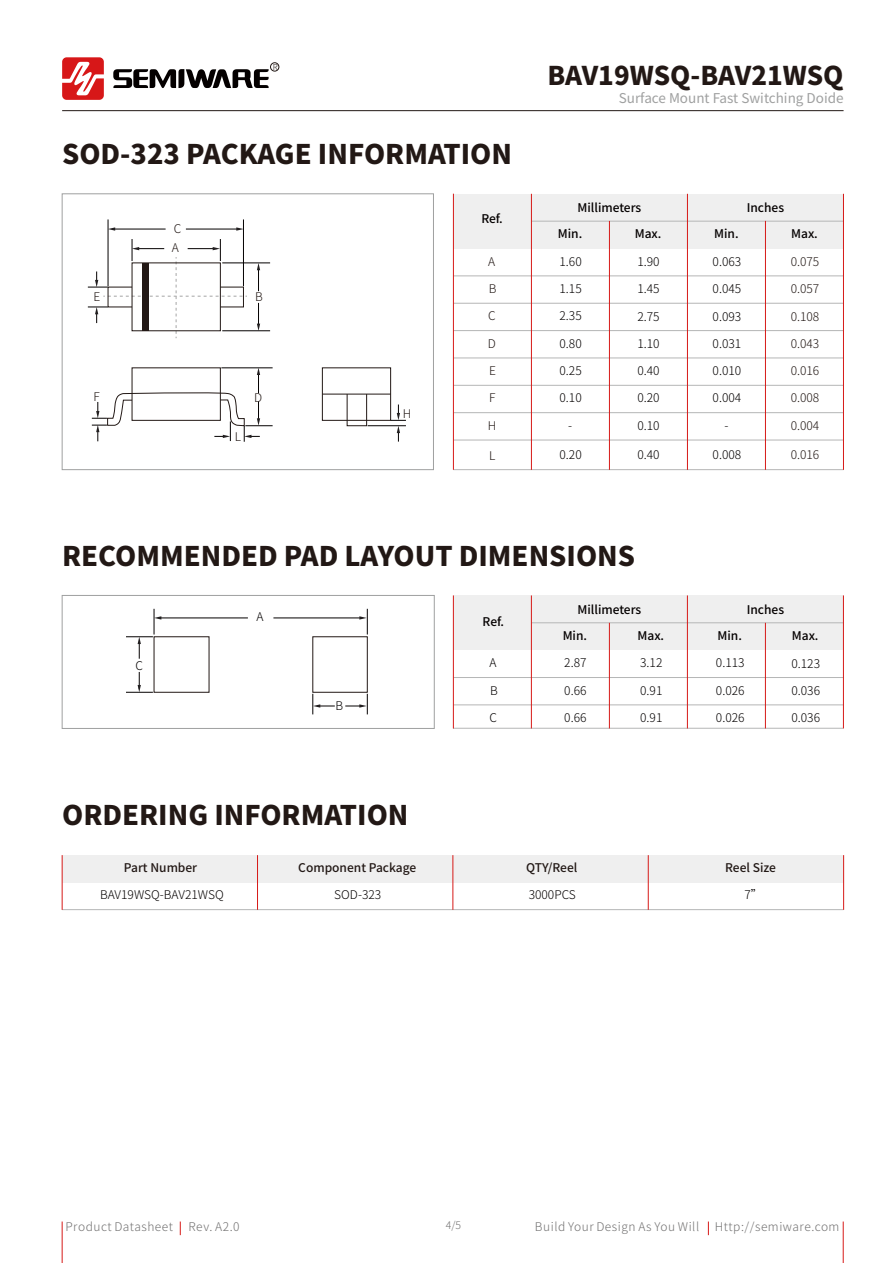
<style>
.page{position:relative;width:893px;height:1263px;background:#fff}
.page>*{position:absolute;margin:0;border:0;box-sizing:border-box;transform-origin:0 0}
.t1{font:800 27px "Source Han Sans CN";color:#221815}
.t2{font:800 25.8px "Source Han Sans CN";color:#221815}
.t3{font:13.5px "Source Han Sans CN";color:#9fa0a0}
.t4{font:300 12px "Source Han Sans CN";color:#040000}
.t5{font:500 12px "Source Han Sans CN";color:#040000}
.t6{font:300 12px "Source Han Sans CN";letter-spacing:.045em;color:#727171}
.t7{font:300 12px "Source Han Sans CN";color:#221815}
.t8{font:500 12px "Source Han Sans CN";color:#221815}
.t9{font:300 10.5px "Source Han Sans CN";color:#727171}
.t10{font:300 8.25px "Source Han Sans CN";color:#221815}
</style>
<div class="page">
<hr style="left:62px;top:110px;width:781px;height:1px;background:#221815">
<svg style="left:62px;top:57px;width:42px;height:43px"></svg>
<svg style="left:113px;top:69px;width:156px;height:19px"></svg>
<div style="left:270px;top:63px;width:9px;height:8px;border:1px solid #221815;border-radius:50%"></div>
<div style="left:62px;top:855px;width:782px;height:27px;background:#efefef"></div>
<hr style="left:62px;top:909px;width:781px;height:1px;background:#b5b6b6">
<hr style="left:648px;top:855px;width:1px;height:55px;background:#d71a18">
<hr style="left:843px;top:855px;width:1px;height:55px;background:#d71a18">
<hr style="left:257px;top:855px;width:1px;height:55px;background:#d71a18">
<hr style="left:453px;top:855px;width:1px;height:55px;background:#d71a18">
<hr style="left:62px;top:855px;width:1px;height:55px;background:#d71a18">
<div style="left:453px;top:595px;width:391px;height:55px;background:#efefef"></div>
<hr style="left:531px;top:622px;width:313px;height:1px;background:#b5b6b6">
<hr style="left:453px;top:677px;width:391px;height:1px;background:#b5b6b6">
<hr style="left:453px;top:705px;width:390px;height:1px;background:#b5b6b6">
<hr style="left:453px;top:728px;width:390px;height:1px;background:#b5b6b6">
<div style="left:62px;top:595px;width:372px;height:134px;border:1px solid #9fa0a0"></div>
<hr style="left:531px;top:595px;width:1px;height:133px;background:#d71a18">
<hr style="left:765px;top:623px;width:1px;height:105px;background:#d71a18">
<hr style="left:843px;top:595px;width:1px;height:133px;background:#d71a18">
<hr style="left:687px;top:595px;width:1px;height:133px;background:#d71a18">
<hr style="left:609px;top:623px;width:1px;height:105px;background:#d71a18">
<hr style="left:453px;top:595px;width:1px;height:133px;background:#d71a18">
<hr style="left:274px;top:618px;width:85px;height:1px;background:#040000">
<hr style="left:161px;top:618px;width:86px;height:1px;background:#040000">
<svg style="left:126px;top:609px;width:35px;height:49px"></svg>
<svg style="left:126px;top:672px;width:26px;height:21px"></svg>
<svg style="left:359px;top:609px;width:9px;height:25px"></svg>
<svg style="left:346px;top:694px;width:22px;height:20px"></svg>
<svg style="left:313px;top:694px;width:21px;height:20px"></svg>
<hr style="left:453px;top:440px;width:391px;height:1px;background:#b5b6b6">
<hr style="left:453px;top:469px;width:391px;height:1px;background:#b5b6b6">
<hr style="left:453px;top:412px;width:391px;height:1px;background:#b5b6b6">
<hr style="left:453px;top:385px;width:391px;height:1px;background:#b5b6b6">
<hr style="left:453px;top:358px;width:391px;height:1px;background:#b5b6b6">
<hr style="left:453px;top:330px;width:391px;height:1px;background:#b5b6b6">
<hr style="left:453px;top:303px;width:391px;height:1px;background:#b5b6b6">
<hr style="left:453px;top:276px;width:391px;height:1px;background:#b5b6b6">
<div style="left:453px;top:194px;width:391px;height:54px;background:#efefef"></div>
<hr style="left:531px;top:221px;width:313px;height:1px;background:#b5b6b6">
<div style="left:62px;top:194px;width:372px;height:276px;border:1px solid #9fa0a0"></div>
<hr style="left:531px;top:194px;width:1px;height:276px;background:#d71a18">
<hr style="left:453px;top:194px;width:1px;height:276px;background:#d71a18">
<hr style="left:765px;top:221px;width:1px;height:249px;background:#d71a18">
<hr style="left:843px;top:194px;width:1px;height:276px;background:#d71a18">
<hr style="left:609px;top:221px;width:1px;height:249px;background:#d71a18">
<hr style="left:687px;top:194px;width:1px;height:276px;background:#d71a18">
<hr style="left:223px;top:263px;width:47px;height:1px;background:#040000">
<hr style="left:223px;top:330px;width:47px;height:1px;background:#040000">
<hr style="left:243px;top:220px;width:1px;height:66px;background:#040000">
<hr style="left:108px;top:220px;width:1px;height:66px;background:#040000">
<hr style="left:114px;top:229px;width:51px;height:1px;background:#040000">
<hr style="left:186px;top:229px;width:51px;height:1px;background:#040000">
<svg style="left:88px;top:239px;width:159px;height:99px"></svg>
<svg style="left:236px;top:227px;width:7px;height:4px"></svg>
<svg style="left:257px;top:263px;width:3px;height:28px"></svg>
<svg style="left:257px;top:303px;width:3px;height:28px"></svg>
<svg style="left:92px;top:368px;width:180px;height:73px"></svg>
<svg style="left:322px;top:367px;width:83px;height:74px"></svg>
<svg style="left:108px;top:227px;width:7px;height:4px"></svg>
<div style="left:143px;top:263px;width:6px;height:68px;background:#221815"></div>
<hr style="left:62px;top:1221px;width:1px;height:42px;background:#d71a18">
<hr style="left:843px;top:1221px;width:1px;height:42px;background:#d71a18">
<svg style="left:708px;top:1221px;width:1px;height:14px"></svg>
<svg style="left:180px;top:1221px;width:1px;height:14px"></svg>
<p class="t10" style="left:273px;top:62px;width:7px">R</p>
<h1 class="t1" style="left:62px;top:139px;width:451px">SOD-323 PACKAGE INFORMATION</h1>
<p class="t7" style="left:94px;top:289px;width:8px">E</p>
<p class="t7" style="left:174px;top:221px;width:9px">C</p>
<p class="t7" style="left:172px;top:241px;width:9px">A</p>
<p class="t7" style="left:255px;top:289px;width:9px">B</p>
<p class="t5" style="left:481px;top:211px;width:23px">Ref.</p>
<p class="t7" style="left:488px;top:255px;width:9px">A</p>
<p class="t7" style="left:489px;top:282px;width:9px">B</p>
<h2 class="t2" style="left:547px;top:61px;width:298px">BAV19WSQ-BAV21WSQ</h2>
<p class="t3" style="left:619px;top:90px;width:226px">Surface Mount Fast Switching Doide</p>
<p class="t5" style="left:577px;top:201px;width:65px">Millimeters</p>
<p class="t5" style="left:747px;top:201px;width:39px">Inches</p>
<p class="t5" style="left:558px;top:227px;width:26px">Min.</p>
<p class="t5" style="left:635px;top:227px;width:28px">Max.</p>
<p class="t5" style="left:714px;top:227px;width:26px">Min.</p>
<p class="t5" style="left:791px;top:227px;width:28px">Max.</p>
<p class="t4" style="left:559px;top:255px;width:24px">1.60</p>
<p class="t4" style="left:559px;top:282px;width:24px">1.15</p>
<p class="t4" style="left:637px;top:255px;width:24px">1.90</p>
<p class="t4" style="left:637px;top:282px;width:24px">1.45</p>
<p class="t4" style="left:713px;top:255px;width:30px">0.063</p>
<p class="t4" style="left:713px;top:282px;width:30px">0.045</p>
<p class="t7" style="left:791px;top:255px;width:30px">0.075</p>
<p class="t7" style="left:791px;top:282px;width:30px">0.057</p>
<p class="t7" style="left:488px;top:309px;width:9px">C</p>
<p class="t4" style="left:559px;top:309px;width:24px">2.35</p>
<p class="t4" style="left:637px;top:309px;width:24px">2.75</p>
<p class="t4" style="left:713px;top:309px;width:30px">0.093</p>
<p class="t7" style="left:791px;top:309px;width:30px">0.108</p>
<p class="t7" style="left:94px;top:389px;width:8px">F</p>
<p class="t7" style="left:254px;top:391px;width:10px">D</p>
<p class="t7" style="left:235px;top:430px;width:8px">L</p>
<p class="t7" style="left:403px;top:407px;width:10px">H</p>
<p class="t7" style="left:488px;top:337px;width:10px">D</p>
<p class="t4" style="left:559px;top:337px;width:24px">0.80</p>
<p class="t4" style="left:637px;top:337px;width:24px">1.10</p>
<p class="t4" style="left:713px;top:337px;width:30px">0.031</p>
<p class="t7" style="left:791px;top:337px;width:30px">0.043</p>
<p class="t7" style="left:489px;top:364px;width:8px">E</p>
<p class="t7" style="left:489px;top:391px;width:8px">F</p>
<p class="t7" style="left:488px;top:419px;width:10px">H</p>
<p class="t4" style="left:559px;top:364px;width:24px">0.25</p>
<p class="t4" style="left:637px;top:364px;width:24px">0.40</p>
<p class="t4" style="left:713px;top:364px;width:30px">0.010</p>
<p class="t7" style="left:791px;top:364px;width:30px">0.016</p>
<p class="t4" style="left:559px;top:391px;width:24px">0.10</p>
<p class="t4" style="left:637px;top:391px;width:24px">0.20</p>
<p class="t4" style="left:713px;top:391px;width:30px">0.004</p>
<p class="t7" style="left:791px;top:391px;width:30px">0.008</p>
<p class="t4" style="left:568px;top:418px;width:5px">-</p>
<p class="t7" style="left:791px;top:419px;width:30px">0.004</p>
<p class="t4" style="left:637px;top:419px;width:24px">0.10</p>
<p class="t4" style="left:725px;top:419px;width:5px">-</p>
<p class="t7" style="left:489px;top:448px;width:8px">L</p>
<p class="t4" style="left:559px;top:448px;width:24px">0.20</p>
<p class="t4" style="left:637px;top:448px;width:24px">0.40</p>
<p class="t4" style="left:713px;top:448px;width:30px">0.008</p>
<p class="t7" style="left:791px;top:448px;width:30px">0.016</p>
<h1 class="t1" style="left:62px;top:541px;width:574px">RECOMMENDED PAD LAYOUT DIMENSIONS</h1>
<p class="t4" style="left:135px;top:659px;width:9px">C</p>
<p class="t4" style="left:256px;top:610px;width:9px">A</p>
<p class="t4" style="left:335px;top:698px;width:9px">B</p>
<p class="t5" style="left:483px;top:615px;width:23px">Ref.</p>
<p class="t5" style="left:577px;top:602px;width:65px">Millimeters</p>
<p class="t5" style="left:747px;top:602px;width:39px">Inches</p>
<p class="t5" style="left:563px;top:629px;width:26px">Min.</p>
<p class="t4" style="left:564px;top:656px;width:24px">2.87</p>
<p class="t4" style="left:564px;top:683px;width:24px">0.66</p>
<p class="t5" style="left:637px;top:629px;width:28px">Max.</p>
<p class="t4" style="left:640px;top:656px;width:24px">3.12</p>
<p class="t4" style="left:489px;top:656px;width:9px">A</p>
<p class="t4" style="left:490px;top:683px;width:9px">B</p>
<p class="t4" style="left:640px;top:683px;width:24px">0.91</p>
<p class="t5" style="left:717px;top:629px;width:26px">Min.</p>
<p class="t4" style="left:716px;top:656px;width:30px">0.113</p>
<p class="t4" style="left:716px;top:683px;width:30px">0.026</p>
<p class="t4" style="left:791px;top:684px;width:30px">0.036</p>
<p class="t5" style="left:792px;top:629px;width:28px">Max.</p>
<p class="t4" style="left:791px;top:656px;width:30px">0.123</p>
<p class="t4" style="left:489px;top:711px;width:9px">C</p>
<p class="t4" style="left:564px;top:711px;width:24px">0.66</p>
<p class="t4" style="left:640px;top:711px;width:24px">0.91</p>
<p class="t4" style="left:716px;top:711px;width:30px">0.026</p>
<p class="t4" style="left:791px;top:711px;width:30px">0.036</p>
<h1 class="t1" style="left:62px;top:800px;width:348px">ORDERING INFORMATION</h1>
<p class="t8" style="left:124px;top:860px;width:75px">Part Number</p>
<p class="t8" style="left:298px;top:860px;width:120px">Component Package</p>
<p class="t8" style="left:526px;top:860px;width:53px">QTY/Reel</p>
<p class="t8" style="left:725px;top:860px;width:52px">Reel Size</p>
<p class="t4" style="left:100px;top:888px;width:125px">BAV19WSQ-BAV21WSQ</p>
<p class="t4" style="left:334px;top:888px;width:48px">SOD-323</p>
<p class="t4" style="left:529px;top:888px;width:49px">3000PCS</p>
<p class="t4" style="left:744px;top:888px;width:20px">7”</p>
<p class="t9" style="left:446px;top:1219px;width:17px">4/5</p>
<p class="t6" style="left:65px;top:1220px;width:109px">Product Datasheet</p>
<p class="t6" style="left:189px;top:1220px;width:53px">Rev. A2.0</p>
<p class="t6" style="left:535px;top:1220px;width:166px">Build Your Design As You Will</p>
<p class="t6" style="left:715px;top:1220px;width:126px">Http://semiware.com</p>
</div>
